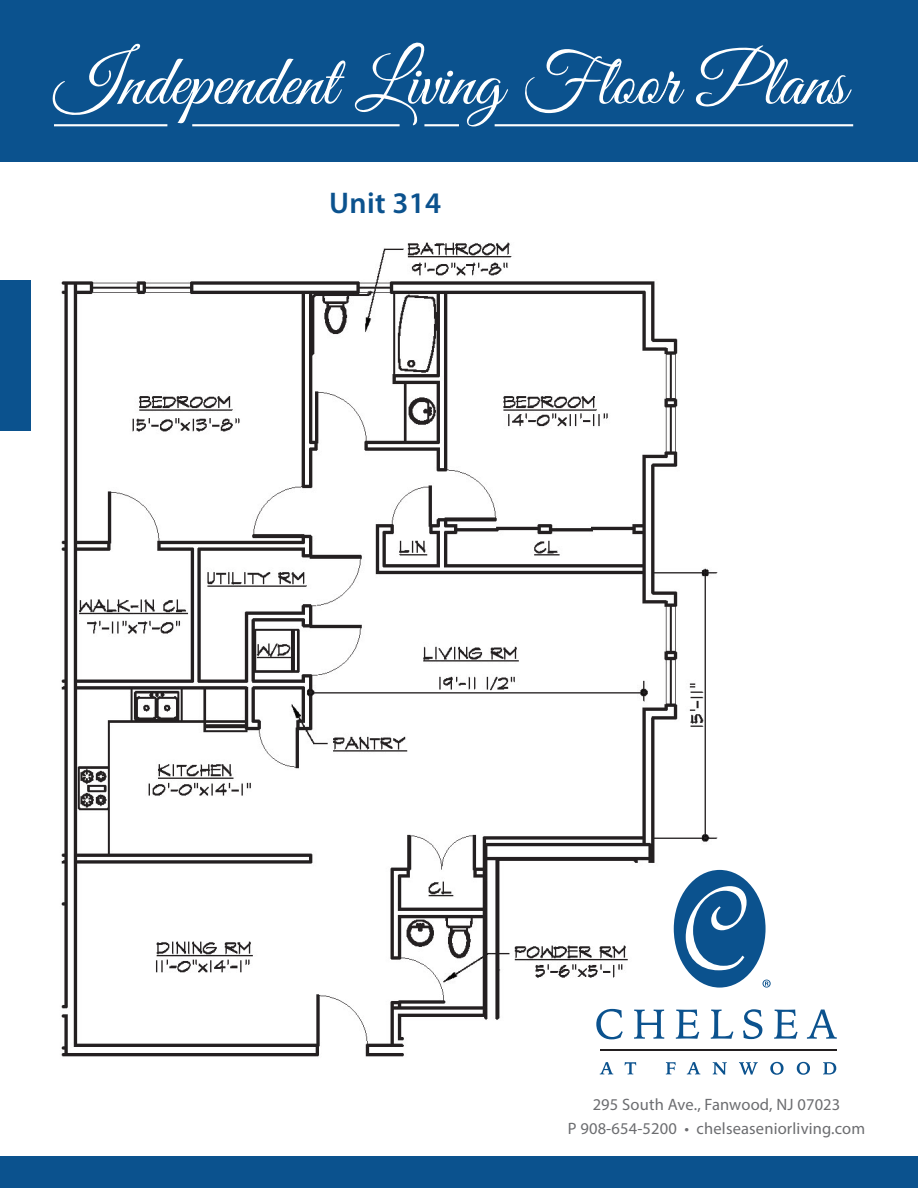
<style>
.page{position:relative;width:918px;height:1188px;background:#fff}
.page>*{position:absolute;margin:0;border:0;box-sizing:border-box;transform-origin:0 0}
.t1{font:72px "Great Vibes";color:#fff}
.t2{font:600 30px "Myriad Pro";letter-spacing:.01em;color:#0b528e}
.t3{font:16.5px/24px "Myriad Pro";letter-spacing:.01em;color:#6c6d70;text-align:center}
</style>
<div class="page">
<img style="left:26px;top:242px;width:708px;height:833px">
<div style="left:0;top:280px;width:31px;height:150px;background:#0b528e"></div>
<div style="left:0;top:1156px;width:918px;height:32px;background:#0b528e"></div>
<svg style="left:596px;top:1009px;width:27px;height:30px"></svg>
<svg style="left:634px;top:1010px;width:30px;height:29px"></svg>
<svg style="left:676px;top:1010px;width:23px;height:29px"></svg>
<svg style="left:711px;top:1009px;width:22px;height:30px"></svg>
<svg style="left:743px;top:1009px;width:19px;height:30px"></svg>
<svg style="left:774px;top:1010px;width:24px;height:29px"></svg>
<svg style="left:807px;top:1010px;width:30px;height:29px"></svg>
<svg style="left:674px;top:870px;width:97px;height:118px"></svg>
<hr style="left:600px;top:1049px;width:237px;height:2px;background:#231f20">
<svg style="left:600px;top:1062px;width:13px;height:12px"></svg>
<svg style="left:624px;top:1062px;width:12px;height:12px"></svg>
<svg style="left:666px;top:1062px;width:10px;height:12px"></svg>
<svg style="left:687px;top:1062px;width:13px;height:12px"></svg>
<svg style="left:713px;top:1062px;width:14px;height:13px"></svg>
<svg style="left:739px;top:1062px;width:19px;height:13px"></svg>
<svg style="left:770px;top:1062px;width:14px;height:13px"></svg>
<svg style="left:797px;top:1062px;width:13px;height:13px"></svg>
<svg style="left:823px;top:1062px;width:13px;height:12px"></svg>
<div style="left:0;top:0;width:918px;height:162px;background:#0b528e"></div>
<hr style="left:54px;top:124px;width:113px;height:2px;background:#fff">
<hr style="left:192px;top:124px;width:208px;height:2px;background:#fff">
<hr style="left:424px;top:124px;width:35px;height:2px;background:#fff">
<hr style="left:495px;top:124px;width:358px;height:2px;background:#fff">
<h1 class="t1" style="left:54px;top:43px;width:794px">Independent Living Floor Plans</h1>
<h2 class="t2" style="left:329px;top:186px;width:113px">Unit 314</h2>
<p class="t3" style="left:568px;top:1092px;width:299px">295 South Ave., Fanwood, NJ 07023<br>P 908-654-5200 • chelseaseniorliving.com</p>
</div>
